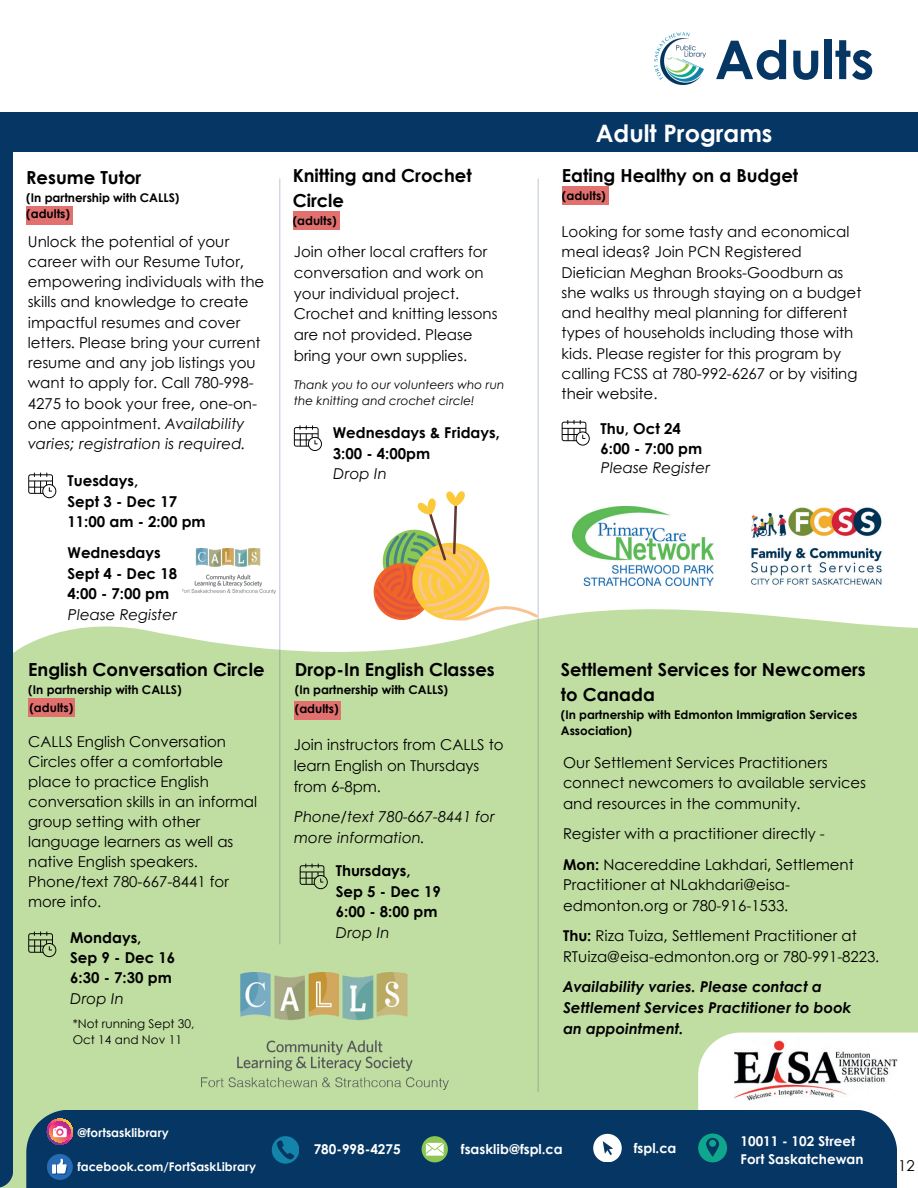
<style>
.page{position:relative;width:918px;height:1188px;background:#fff}
.page>*{position:absolute;margin:0;border:0;box-sizing:border-box;transform-origin:0 0}
.t1{font:700 53.55px "Century Gothic";color:#063663}
.t2{font:700 24px "Century Gothic";color:#fff}
.t3{font:700 18px/24.9px "Century Gothic";color:#000}
.t4{font:15px/20.2px "Century Gothic";color:#000}
.t5{font:700 15px/20.7px "Century Gothic";color:#000}
.t6{font:italic 15px/20.7px "Century Gothic";color:#000}
.t7{font:italic 700 15px/20.5px "Century Gothic";color:#000}
.t8{font:700 15px/20.2px "Century Gothic";color:#000}
.t9{font:700 13.5px/18px "Century Gothic";color:#fff}
.t10{font:700 12px/19.2px "Century Gothic";color:#000}
.t11{font:italic 12px/16.2px "Century Gothic";color:#000}
.t12{font:700 12px "Century Gothic";color:#fff}
.t13{font:12px/16px "Century Gothic";color:#000}
.s1{font-style:italic}
.s2{font-weight:700}
</style>
<div class="page">
<svg style="left:13px;top:584px;width:905px;height:105px;fill:#c1dea2"></svg>
<div style="left:0;top:689px;width:918px;height:499px;background:#c1dea2"></div>
<div style="left:698px;top:1033px;width:220px;height:155px;background:#fff"></div>
<div style="left:294px;top:702px;width:47px;height:18px;background:#e2706f"></div>
<div style="left:28px;top:698px;width:47px;height:19px;background:#e2706f"></div>
<img style="left:202px;top:973px;width:246px;height:117px">
<svg style="left:300px;top:864px;width:28px;height:25px"></svg>
<svg style="left:28px;top:931px;width:28px;height:26px"></svg>
<img style="left:735px;top:1040px;width:163px;height:61px">
<div style="left:0;top:128px;width:13px;height:1060px;background:#063663"></div>
<div style="left:0;top:112px;width:918px;height:40px;background:#063663"></div>
<hr style="left:279px;top:179px;width:1px;height:765px;background:#063663">
<hr style="left:538px;top:179px;width:1px;height:913px;background:#063663">
<img style="left:654px;top:32px;width:52px;height:52px">
<div style="left:26px;top:1110px;width:871px;height:78px;background:#063663"></div>
<svg style="left:422px;top:1136px;width:26px;height:26px"></svg>
<svg style="left:698px;top:1134px;width:29px;height:28px"></svg>
<svg style="left:593px;top:1134px;width:28px;height:28px"></svg>
<svg style="left:272px;top:1136px;width:27px;height:27px"></svg>
<svg style="left:47px;top:1119px;width:26px;height:26px"></svg>
<svg style="left:47px;top:1154px;width:26px;height:26px"></svg>
<div style="left:562px;top:187px;width:47px;height:18px;background:#e2706f"></div>
<img style="left:734px;top:507px;width:164px;height:90px">
<svg style="left:562px;top:420px;width:28px;height:26px"></svg>
<div style="left:293px;top:211px;width:46px;height:19px;background:#e2706f"></div>
<svg style="left:294px;top:425px;width:28px;height:26px"></svg>
<svg style="left:374px;top:489px;width:164px;height:132px"></svg>
<div style="left:26px;top:206px;width:47px;height:19px;background:#e2706f"></div>
<img style="left:182px;top:549px;width:93px;height:45px">
<img style="left:573px;top:507px;width:140px;height:78px">
<svg style="left:28px;top:473px;width:28px;height:25px"></svg>
<p class="t3" style="left:26px;top:164px;width:117px">Resume Tutor</p>
<p class="t10" style="left:26px;top:189px;width:155px;line-height:16px">(In partnership with CALLS) (adults)</p>
<p class="t4" style="left:28px;top:231px;width:238px">Unlock the potential of your career with our Resume Tutor, empowering individuals with the skills and knowledge to create impactful resumes and cover letters. Please bring your current resume and any job listings you want to apply for. Call 780-998-<br>4275 to book your free, one-on&shy;one appointment. <span class="s1">Availability varies; registration is required.</span></p>
<p class="t5" style="left:68px;top:470px;width:140px">Tuesdays,<br>Sept 3 - Dec 17<br>11:00 am - 2:00 pm</p>
<p class="t5" style="left:68px;top:542px;width:111px">Wednesdays<br>Sept 4 - Dec 18<br>4:00 - 7:00 pm</p>
<p class="t6" style="left:68px;top:604px;width:111px">Please Register</p>
<p class="t3" style="left:28px;top:656px;width:238px">English Conversation Circle</p>
<p class="t10" style="left:28px;top:681px;width:155px;line-height:17.4px">(In partnership with CALLS) (adults)</p>
<p class="t4" style="left:28px;top:732px;width:230px">CALLS English Conversation<br>Circles offer a comfortable place to practice English conversation skills in an informal group setting with other language learners as well as native English speakers.<br>Phone/text 780-667-8441 for more info.</p>
<p class="t5" style="left:70px;top:928px;width:107px;line-height:20px">Mondays,<br>Sep 9 - Dec 16<br>6:30 - 7:30 pm</p>
<p class="t6" style="left:70px;top:989px;width:55px">Drop In</p>
<p class="t13" style="left:73px;top:1016px;width:123px">*Not running Sept 30,<br>Oct 14 and Nov 11</p>
<p class="t3" style="left:293px;top:162px;width:181px">Knitting and Crochet<br>Circle</p>
<p class="t10" style="left:293px;top:210px;width:45px">(adults)</p>
<p class="t4" style="left:294px;top:241px;width:205px;line-height:20.7px">Join other local crafters for conversation and work on your individual project.<br>Crochet and knitting lessons are not provided. Please bring your own supplies.</p>
<p class="t11" style="left:294px;top:376px;width:212px">Thank you to our volunteers who run the knitting and crochet circle!</p>
<p class="t8" style="left:333px;top:422px;width:169px">Wednesdays &amp; Fridays,<br>3:00 - 4:00pm</p>
<p class="t6" style="left:333px;top:463px;width:55px">Drop In</p>
<p class="t3" style="left:295px;top:656px;width:201px">Drop-In English Classes</p>
<p class="t10" style="left:295px;top:680px;width:155px">(In partnership with CALLS) (adults)</p>
<p class="t4" style="left:294px;top:734px;width:211px;line-height:20.7px">Join instructors from CALLS to learn English on Thursdays from 6-8pm.</p>
<p class="t6" style="left:294px;top:806px;width:202px">Phone/text 780-667-8441 for more information.</p>
<p class="t5" style="left:336px;top:860px;width:107px">Thursdays,<br>Sep 5 - Dec 19<br>6:00 - 8:00 pm</p>
<p class="t6" style="left:335px;top:922px;width:55px">Drop In</p>
<h1 class="t1" style="left:715px;top:19px;width:161px">Adults</h1>
<h2 class="t2" style="left:596px;top:115px;width:178px">Adult Programs</h2>
<p class="t3" style="left:562px;top:162px;width:238px">Eating Healthy on a Budget</p>
<p class="t10" style="left:562px;top:185px;width:45px">(adults)</p>
<p class="t4" style="left:562px;top:221px;width:301px">Looking for some tasty and economical meal ideas? Join PCN Registered Dietician Meghan Brooks-Goodburn as she walks us through staying on a budget and healthy meal planning for different types of households including those with kids. Please register for this program by calling FCSS at 780-992-6267 or by visiting their website.</p>
<p class="t5" style="left:600px;top:418px;width:103px;line-height:20.2px">Thu, Oct 24<br>6:00 - 7:00 pm</p>
<p class="t6" style="left:600px;top:458px;width:111px">Please Register</p>
<p class="t3" style="left:561px;top:656px;width:307px">Settlement Services for Newcomers to Canada</p>
<p class="t10" style="left:561px;top:706px;width:298px;line-height:15.9px">(In partnership with Edmonton Immigration Services<br>Association)</p>
<p class="t4" style="left:563px;top:752px;width:304px">Our Settlement Services Practitioners connect newcomers to available services and resources in the community.</p>
<p class="t4" style="left:563px;top:819px;width:292px;line-height:30.5px">Register with a practitioner directly -<br><span class="s2">Mon:</span> Nacereddine Lakhdari, Settlement</p>
<p class="t4" style="left:563px;top:874px;width:229px">Practitioner at NLakhdari@eisa&shy;edmonton.org or 780-916-1533.</p>
<p class="t4" style="left:563px;top:925px;width:318px"><span class="s2">Thu:</span> Riza Tuiza, Settlement Practitioner at<br>RTuiza@eisa-edmonton.org or 780-991-8223.</p>
<p class="t7" style="left:563px;top:977px;width:290px">Availability varies. Please contact a<br>Settlement Services Practitioner to book an appointment.</p>
<p class="t12" style="left:77px;top:1125px;width:93px">@fortsasklibrary</p>
<p class="t12" style="left:77px;top:1159px;width:180px">facebook.com/FortSaskLibrary</p>
<p class="t9" style="left:314px;top:1140px;width:88px">780-998-4275</p>
<p class="t9" style="left:461px;top:1139px;width:103px">fsasklib@fspl.ca</p>
<p class="t9" style="left:634px;top:1138px;width:44px">fspl.ca</p>
<p class="t9" style="left:741px;top:1132px;width:124px">10011 - 102 Street<br>Fort Saskatchewan</p>
<p class="t4" style="left:898px;top:1155px;width:18px">12</p>
</div>
